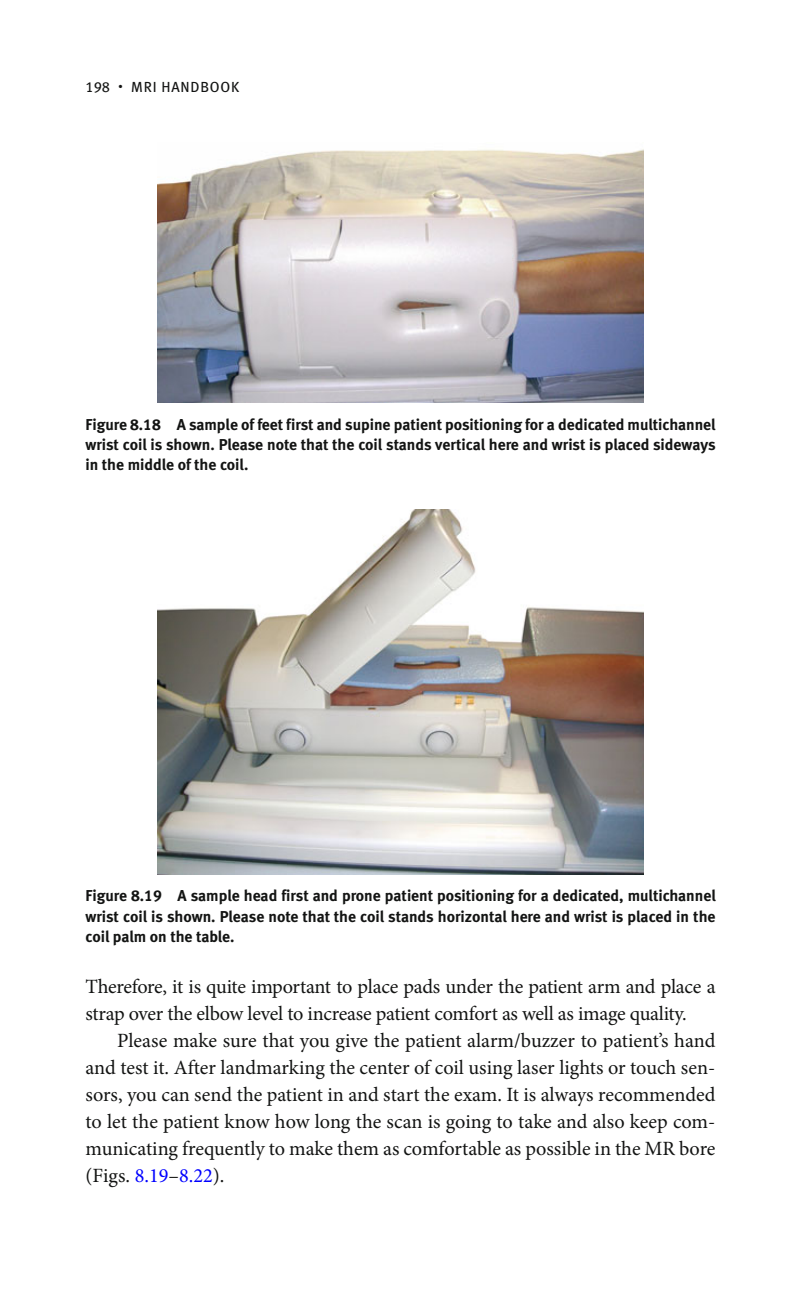
<style>
.page{position:relative;width:810px;height:1296px;background:#fff}
.page>*{position:absolute;margin:0;border:0;box-sizing:border-box;transform-origin:0 0}
.t1{font:20.25px/27px "Minion Pro";letter-spacing:-.015em;color:#131413}
.t2{font:15.75px/20.2px "Meta Bold LF";color:#131413;text-align:justify}
.t3{font:14.62px "Meta Book LF";letter-spacing:.055em;color:#131413}
.s1{color:#00f}
</style>
<div class="page">
<img style="left:158px;top:149px;width:486px;height:254px">
<img style="left:158px;top:510px;width:485px;height:364px">
<p class="t3" style="left:86px;top:81px;width:26px">198</p>
<p class="t3" style="left:119px;top:81px;width:122px">● MRI HANDBOOK</p>
<p class="t2" style="left:86px;top:416px;width:632px">Figure 8.18 A sample of feet first and supine patient positioning for a dedicated multichannel wrist coil is shown. Please note that the coil stands vertical here and wrist is placed sideways in the middle of the coil.</p>
<p class="t2" style="left:85px;top:887px;width:632px">Figure 8.19 A sample head first and prone patient positioning for a dedicated, multichannel wrist coil is shown. Please note that the coil stands horizontal here and wrist is placed in the coil palm on the table.</p>
<p class="t1" style="left:86px;top:975px;width:632px">Therefore, it is quite important to place pads under the patient arm and place a strap over the elbow level to increase patient comfort as well as image quality.</p>
<p class="t1" style="left:86px;top:1029px;width:632px;text-align:justify;text-indent:32px">Please make sure that you give the patient alarm/buzzer to patient’s hand and test it. After landmarking the center of coil using laser lights or touch sen&shy;sors, you can send the patient in and start the exam. It is always recommended to let the patient know how long the scan is going to take and also keep com&shy;municating frequently to make them as comfortable as possible in the MR bore (Figs. <span class="s1">8.19</span> – <span class="s1">8.22</span> ).</p>
</div>
